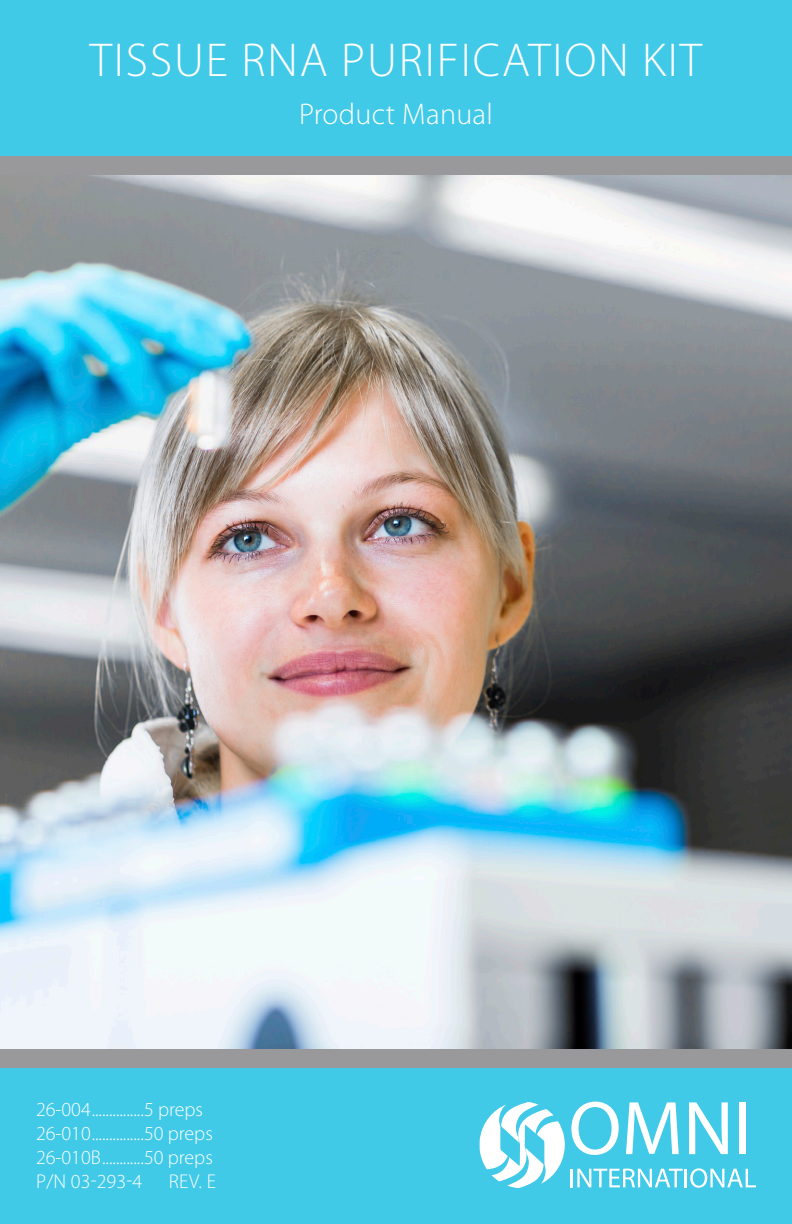
<style>
.page{position:relative;width:792px;height:1224px;background:#fff}
.page>*{position:absolute;margin:0;border:0;box-sizing:border-box;transform-origin:0 0}
.t1{font:300 47.8px "Myriad Pro";letter-spacing:.04em;color:#fff}
.t2{font:300 30px "Myriad Pro";letter-spacing:.01em;color:#fff}
.t3{font:300 20px "Myriad Pro";color:#fff}
</style>
<div class="page">
<img style="left:0;top:174px;width:792px;height:876px">
<div style="left:0;top:1067px;width:792px;height:157px;background:#41c9e8"></div>
<div style="left:0;top:0;width:792px;height:157px;background:#41c9e8"></div>
<div style="left:0;top:1050px;width:792px;height:18px;background:#99989b"></div>
<div style="left:0;top:156px;width:792px;height:18px;background:#99989b"></div>
<svg style="left:571px;top:1102px;width:48px;height:53px"></svg>
<svg style="left:626px;top:1102px;width:53px;height:52px"></svg>
<svg style="left:689px;top:1102px;width:39px;height:52px"></svg>
<div style="left:739px;top:1102px;width:7px;height:52px;background:#fff"></div>
<svg style="left:571px;top:1168px;width:185px;height:20px"></svg>
<svg style="left:480px;top:1102px;width:85px;height:86px"></svg>
<p class="t1" style="left:90px;top:34px;width:614px">TISSUE RNA PURIFICATION KIT</p>
<p class="t2" style="left:299px;top:97px;width:195px">Product Manual</p>
<p class="t3" style="left:36px;top:1098px;width:169px">26-004...............5 preps</p>
<p class="t3" style="left:36px;top:1122px;width:178px">26-010...............50 preps</p>
<p class="t3" style="left:36px;top:1146px;width:178px">26-010B............50 preps</p>
<p class="t3" style="left:36px;top:1170px;width:108px">P/N 03-293-4</p>
<p class="t3" style="left:169px;top:1170px;width:49px">REV. E</p>
</div>
